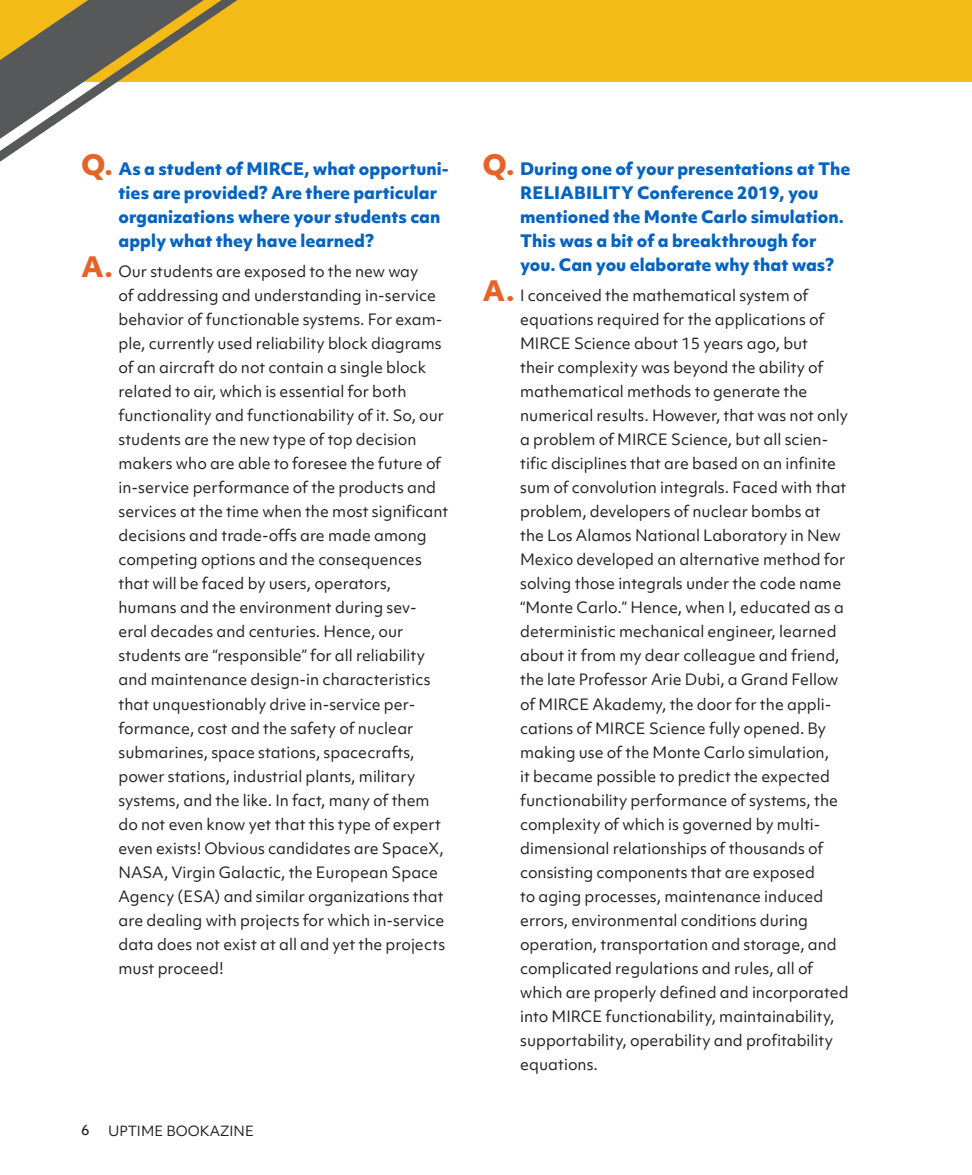
<style>
.page{position:relative;width:972px;height:1175px;background:#fff}
.page>*{position:absolute;margin:0;border:0;box-sizing:border-box;transform-origin:0 0}
._04_Paragraph_Text_S{font:800 16.5px/24px "Objektiv Mk 1";color:#0563c1}
._04_Paragraph_Text_S-2{font:15px/24px "Objektiv Mk 1";color:#231f20}
.t1{font:13.5px "Objektiv Mk 1";color:#231f20}
.t2{font:500 13.5px "Objektiv Mk 1";color:#231f20}
.s1{font-size:27px;color:#e66327}
.s2{font-weight:800;font-size:27px;color:#e66327}
</style>
<div class="page">
<div style="left:0;top:0;width:972px;height:81px;background:#f4bb18"></div>
<svg style="left:0;top:0;width:237px;height:162px"></svg>
<p class="_04_Paragraph_Text_S" style="left:118px;top:156px;width:332px;text-indent:-38px"><span class="s1">Q.</span> As a student of MIRCE, what opportuni&shy;ties are provided? Are there particular organizations where your students can apply what they have learned?</p>
<p class="_04_Paragraph_Text_S-2" style="left:118px;top:259px;width:332px;text-indent:-38px"><span class="s2">A.</span> Our students are exposed to the new way<br>of addressing and understanding in-service behavior of functionable systems. For exam&shy;ple, currently used reliability block diagrams of an aircraft do not contain a single block related to air, which is essential for both functionality and functionability of it. So, our students are the new type of top decision makers who are able to foresee the future of in-service performance of the products and services at the time when the most significant decisions and trade-offs are made among competing options and the consequences that will be faced by users, operators, humans and the environment during sev&shy;eral decades and centuries. Hence, our students are “responsible” for all reliability and maintenance design-in characteristics that unquestionably drive in-service per&shy;formance, cost and the safety of nuclear submarines, space stations, spacecrafts, power stations, industrial plants, military systems, and the like. In fact, many of them do not even know yet that this type of expert even exists! Obvious candidates are SpaceX, NASA, Virgin Galactic, the European Space Agency (ESA) and similar organizations that are dealing with projects for which in-service data does not exist at all and yet the projects must proceed!</p>
<p class="t2" style="left:81px;top:1120px;width:10px">6</p>
<p class="t1" style="left:108px;top:1121px;width:148px">UPTIME BOOKAZINE</p>
<p class="_04_Paragraph_Text_S" style="left:520px;top:156px;width:332px;text-indent:-38px"><span class="s1">Q.</span> During one of your presentations at The RELIABILITY Conference 2019, you mentioned the Monte Carlo simulation.<br>This was a bit of a breakthrough for you. Can you elaborate why that was?</p>
<p class="_04_Paragraph_Text_S-2" style="left:520px;top:283px;width:330px;text-indent:-38px"><span class="s2">A.</span> I conceived the mathematical system of equations required for the applications of MIRCE Science about 15 years ago, but<br>their complexity was beyond the ability of mathematical methods to generate the numerical results. However, that was not only a problem of MIRCE Science, but all scien&shy;tific disciplines that are based on an infinite sum of convolution integrals. Faced with that problem, developers of nuclear bombs at<br>the Los Alamos National Laboratory in New Mexico developed an alternative method for solving those integrals under the code name “Monte Carlo.” Hence, when I, educated as a deterministic mechanical engineer, learned about it from my dear colleague and friend, the late Professor Arie Dubi, a Grand Fellow of MIRCE Akademy, the door for the appli&shy;cations of MIRCE Science fully opened. By making use of the Monte Carlo simulation,<br>it became possible to predict the expected functionability performance of systems, the complexity of which is governed by multi&shy;dimensional relationships of thousands of consisting components that are exposed<br>to aging processes, maintenance induced errors, environmental conditions during operation, transportation and storage, and complicated regulations and rules, all of which are properly defined and incorporated into MIRCE functionability, maintainability, supportability, operability and profitability equations.</p>
</div>
